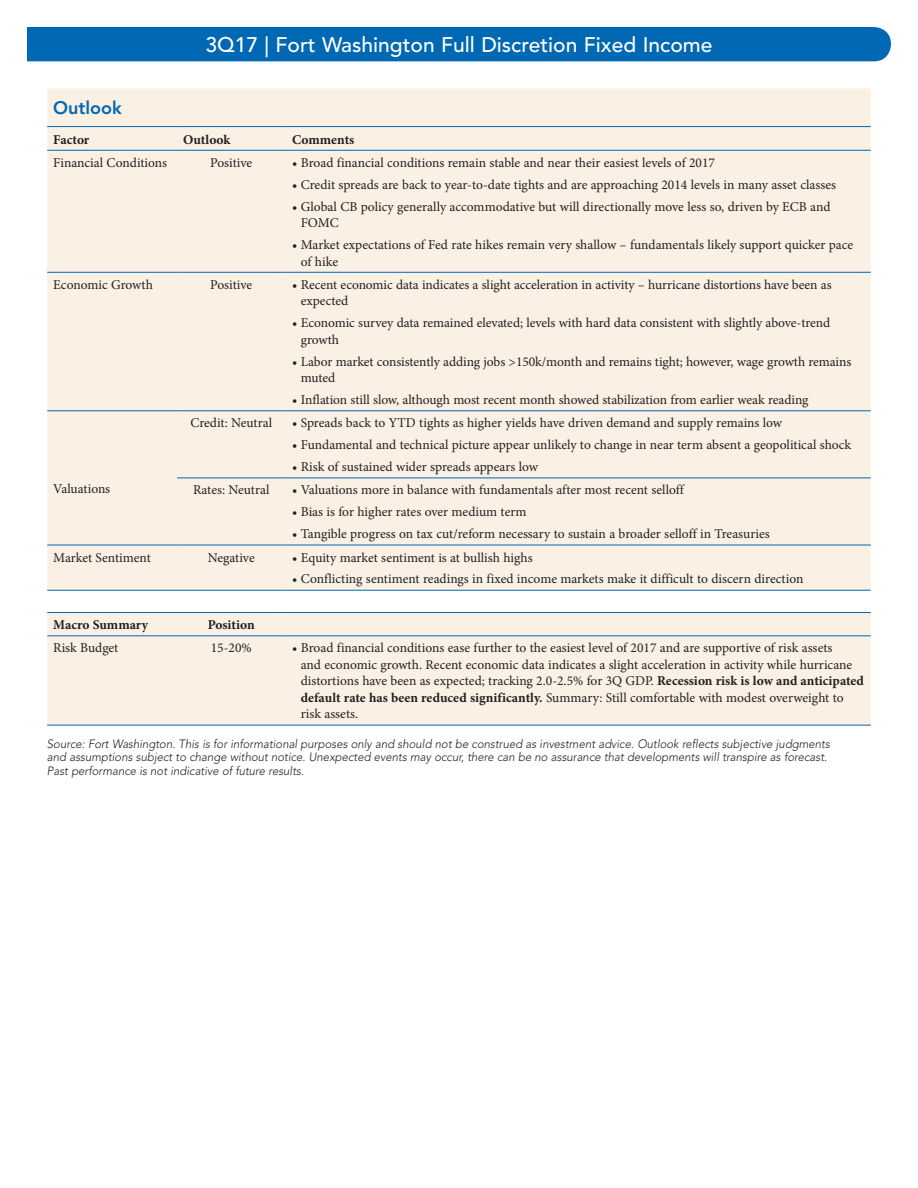
<style>
.page{position:relative;width:918px;height:1188px;background:#fff}
.page>*{position:absolute;margin:0;border:0;box-sizing:border-box;transform-origin:0 0}
.t1{font:500 21px "Avenir LT Std";color:#fff}
.subhead_blue{font:800 18px "Avenir LT Std";color:#0168b3}
.body{font:13.5px/16.5px "Minion Pro";letter-spacing:-.005em;color:#231f20}
.body-2{font:700 13.5px "Minion Pro";color:#231f20}
.Footnote{font:italic 300 12px/13.5px "Avenir LT Std";color:#231f20;scale:.95 1}
.s1{font-weight:700}
</style>
<div class="page">
<div style="left:27px;top:27px;width:864px;height:34px;background:#0168b3"></div>
<div style="left:47px;top:89px;width:824px;height:636px;background:#faf0e4"></div>
<hr style="left:47px;top:126px;width:130px;height:1px;background:#0168b3">
<hr style="left:177px;top:126px;width:109px;height:1px;background:#0168b3">
<hr style="left:286px;top:126px;width:585px;height:1px;background:#0168b3">
<hr style="left:47px;top:410px;width:130px;height:1px;background:#0168b3">
<hr style="left:177px;top:410px;width:109px;height:1px;background:#0168b3">
<hr style="left:286px;top:410px;width:585px;height:1px;background:#0168b3">
<hr style="left:177px;top:478px;width:109px;height:1px;background:#0168b3">
<hr style="left:286px;top:478px;width:585px;height:1px;background:#0168b3">
<hr style="left:47px;top:545px;width:130px;height:1px;background:#0168b3">
<hr style="left:177px;top:545px;width:109px;height:1px;background:#0168b3">
<hr style="left:286px;top:545px;width:585px;height:1px;background:#0168b3">
<hr style="left:47px;top:150px;width:130px;height:1px;background:#0168b3">
<hr style="left:177px;top:150px;width:109px;height:1px;background:#0168b3">
<hr style="left:286px;top:150px;width:585px;height:1px;background:#0168b3">
<hr style="left:47px;top:272px;width:130px;height:1px;background:#0168b3">
<hr style="left:177px;top:272px;width:109px;height:1px;background:#0168b3">
<hr style="left:286px;top:272px;width:585px;height:1px;background:#0168b3">
<hr style="left:47px;top:590px;width:130px;height:1px;background:#0168b3">
<hr style="left:177px;top:590px;width:109px;height:1px;background:#0168b3">
<hr style="left:286px;top:590px;width:585px;height:1px;background:#0168b3">
<hr style="left:47px;top:612px;width:130px;height:1px;background:#0168b3">
<hr style="left:177px;top:612px;width:109px;height:1px;background:#0168b3">
<hr style="left:286px;top:612px;width:585px;height:1px;background:#0168b3">
<hr style="left:47px;top:635px;width:130px;height:1px;background:#0168b3">
<hr style="left:177px;top:635px;width:109px;height:1px;background:#0168b3">
<hr style="left:286px;top:635px;width:585px;height:1px;background:#0168b3">
<hr style="left:47px;top:725px;width:130px;height:1px;background:#0168b3">
<hr style="left:177px;top:725px;width:109px;height:1px;background:#0168b3">
<hr style="left:286px;top:725px;width:585px;height:1px;background:#0168b3">
<h1 class="t1" style="left:206px;top:33px;width:508px">3Q17 | Fort Washington Full Discretion Fixed Income</h1>
<p class="subhead_blue" style="left:53px;top:97px;width:70px">Outlook</p>
<p class="body-2" style="left:53px;top:130px;width:38px">Factor</p>
<p class="body-2" style="left:183px;top:130px;width:49px">Outlook</p>
<p class="body-2" style="left:292px;top:130px;width:64px">Comments</p>
<p class="body" style="left:53px;top:154px;width:115px">Financial Conditions</p>
<p class="body" style="left:210px;top:154px;width:44px">Positive</p>
<p class="body" style="left:292px;top:154px;width:424px">• Broad financial conditions remain stable and near their easiest levels of 2017</p>
<p class="body" style="left:292px;top:176px;width:545px">• Credit spreads are back to year-to-date tights and are approaching 2014 levels in many asset classes</p>
<p class="body" style="left:301px;top:198px;width:531px;text-indent:-9px">• Global CB policy generally accommodative but will directionally move less so, driven by ECB and<br>FOMC</p>
<p class="body" style="left:301px;top:237px;width:554px;text-indent:-9px">• Market expectations of Fed rate hikes remain very shallow – fundamentals likely support quicker pace of hike</p>
<p class="body" style="left:53px;top:276px;width:101px">Economic Growth</p>
<p class="body" style="left:210px;top:276px;width:44px">Positive</p>
<p class="body" style="left:301px;top:276px;width:532px;text-indent:-9px">• Recent economic data indicates a slight acceleration in activity – hurricane distortions have been as expected</p>
<p class="body" style="left:301px;top:315px;width:531px;text-indent:-9px">• Economic survey data remained elevated; levels with hard data consistent with slightly above-trend growth</p>
<p class="body" style="left:301px;top:353px;width:552px;text-indent:-9px">• Labor market consistently adding jobs &gt;150k/month and remains tight; however, wage growth remains muted</p>
<p class="body" style="left:292px;top:392px;width:518px">• Inflation still slow, although most recent month showed stabilization from earlier weak reading</p>
<p class="body" style="left:53px;top:481px;width:59px">Valuations</p>
<p class="body" style="left:190px;top:415px;width:83px">Credit: Neutral</p>
<p class="body" style="left:292px;top:415px;width:492px">• Spreads back to YTD tights as higher yields have driven demand and supply remains low</p>
<p class="body" style="left:292px;top:437px;width:561px">• Fundamental and technical picture appear unlikely to change in near term absent a geopolitical shock</p>
<p class="body" style="left:292px;top:459px;width:247px">• Risk of sustained wider spreads appears low</p>
<p class="body" style="left:193px;top:482px;width:78px">Rates: Neutral</p>
<p class="body" style="left:292px;top:482px;width:393px">• Valuations more in balance with fundamentals after most recent selloff</p>
<p class="body" style="left:292px;top:504px;width:236px">• Bias is for higher rates over medium term</p>
<p class="body" style="left:292px;top:526px;width:479px">• Tangible progress on tax cut/reform necessary to sustain a broader selloff in Treasuries</p>
<p class="body" style="left:53px;top:549px;width:99px">Market Sentiment</p>
<p class="body" style="left:208px;top:549px;width:49px">Negative</p>
<p class="body" style="left:292px;top:549px;width:242px">• Equity market sentiment is at bullish highs</p>
<p class="body" style="left:292px;top:571px;width:513px">• Conflicting sentiment readings in fixed income markets make it difficult to discern direction</p>
<p class="body-2" style="left:53px;top:615px;width:96px">Macro Summary</p>
<p class="body-2" style="left:208px;top:615px;width:48px">Position</p>
<p class="body" style="left:53px;top:640px;width:67px">Risk Budget</p>
<p class="body" style="left:211px;top:640px;width:42px">15-20%</p>
<p class="body" style="left:301px;top:640px;width:565px;text-indent:-9px">• Broad financial conditions ease further to the easiest level of 2017 and are supportive of risk assets<br>and economic growth. Recent economic data indicates a slight acceleration in activity while hurricane distortions have been as expected; tracking 2.0-2.5% for 3Q GDP. <span class="s1">Recession risk is low and anticipated default rate has been reduced significantly.</span> Summary: Still comfortable with modest overweight to risk assets.</p>
<p class="Footnote" style="left:47px;top:737px;width:826px">Source: Fort Washington. This is for informational purposes only and should not be construed as investment advice. Outlook reflects subjective judgments and assumptions subject to change without notice. Unexpected events may occur, there can be no assurance that developments will transpire as forecast.<br>Past performance is not indicative of future results.</p>
</div>
